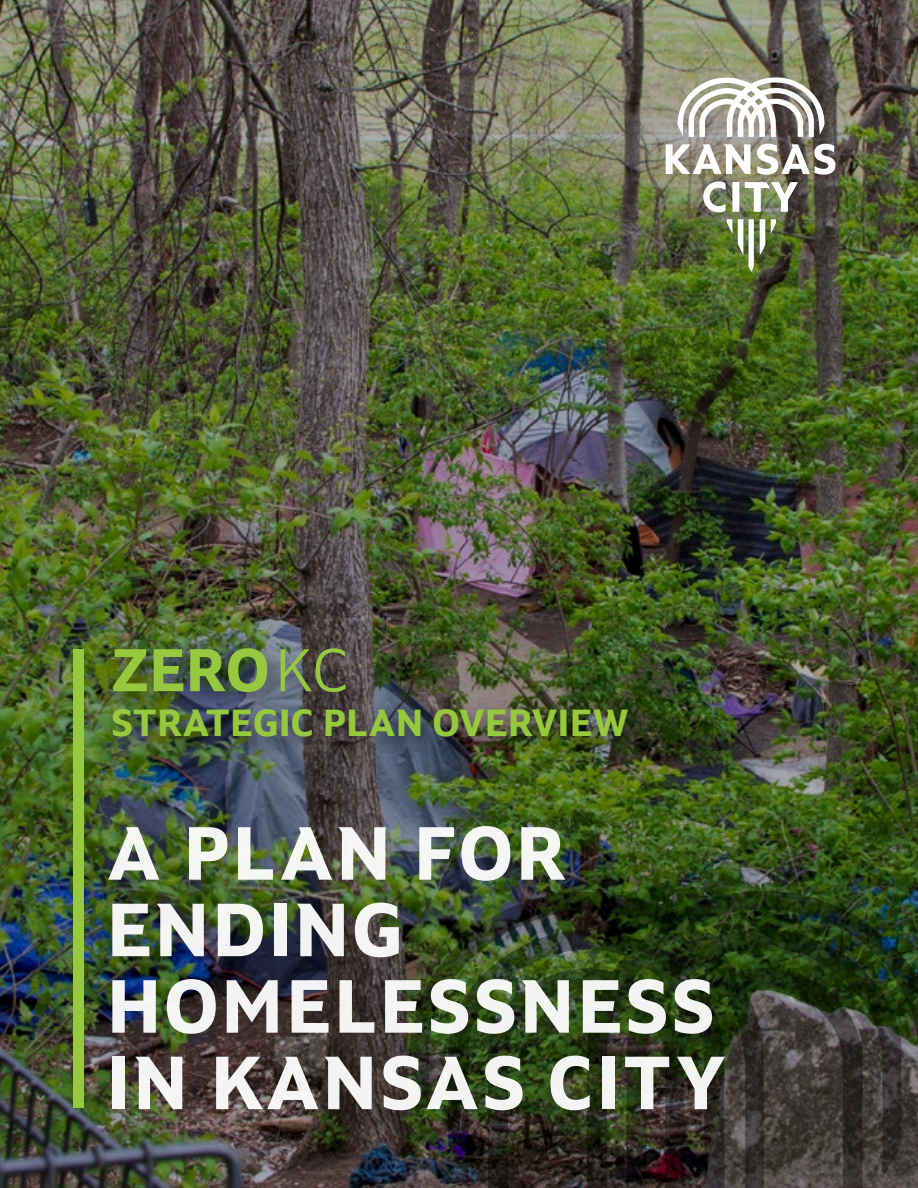
<style>
.page{position:relative;width:918px;height:1188px;background:#fff}
.page>*{position:absolute;margin:0;border:0;box-sizing:border-box;transform-origin:0 0}
.t1{font:700 75px/76.5px "Setimo";letter-spacing:.03em;color:#fff}
.t2{font:700 60px "Setimo";color:#97c93e}
.t3{font:700 37.5px "Setimo";color:#97c93e}
.s1{font-weight:300}
</style>
<div class="page">
<img style="left:0;top:0;width:918px;height:1188px">
<div style="left:104px;top:641px;width:548px;height:120px;background:#000;opacity:.5"></div>
<div style="left:74px;top:650px;width:10px;height:94px;background:#97c93e"></div>
<div style="left:74px;top:741px;width:10px;height:94px;background:#97c93e"></div>
<div style="left:74px;top:832px;width:10px;height:94px;background:#97c93e"></div>
<div style="left:74px;top:923px;width:10px;height:94px;background:#97c93e"></div>
<div style="left:74px;top:1014px;width:10px;height:94px;background:#97c93e"></div>
<svg style="left:678px;top:77px;width:146px;height:60px"></svg>
<svg style="left:738px;top:219px;width:5px;height:37px"></svg>
<svg style="left:771px;top:219px;width:5px;height:15px"></svg>
<svg style="left:727px;top:219px;width:5px;height:15px"></svg>
<svg style="left:749px;top:219px;width:5px;height:53px"></svg>
<svg style="left:760px;top:219px;width:5px;height:37px"></svg>
<svg style="left:703px;top:181px;width:23px;height:32px"></svg>
<svg style="left:745px;top:182px;width:53px;height:30px"></svg>
<div style="left:732px;top:182px;width:7px;height:30px;background:#fff"></div>
<svg style="left:666px;top:144px;width:169px;height:31px"></svg>
<p class="t2" style="left:111px;top:634px;width:240px">ZERO<span class="s1">KC</span></p>
<p class="t3" style="left:111px;top:700px;width:520px">STRATEGIC PLAN OVERVIEW</p>
<p class="t1" style="left:106px;top:814px;width:621px">A PLAN FOR<br>ENDING<br>HOMELESSNESS<br>IN KANSAS CITY</p>
</div>
